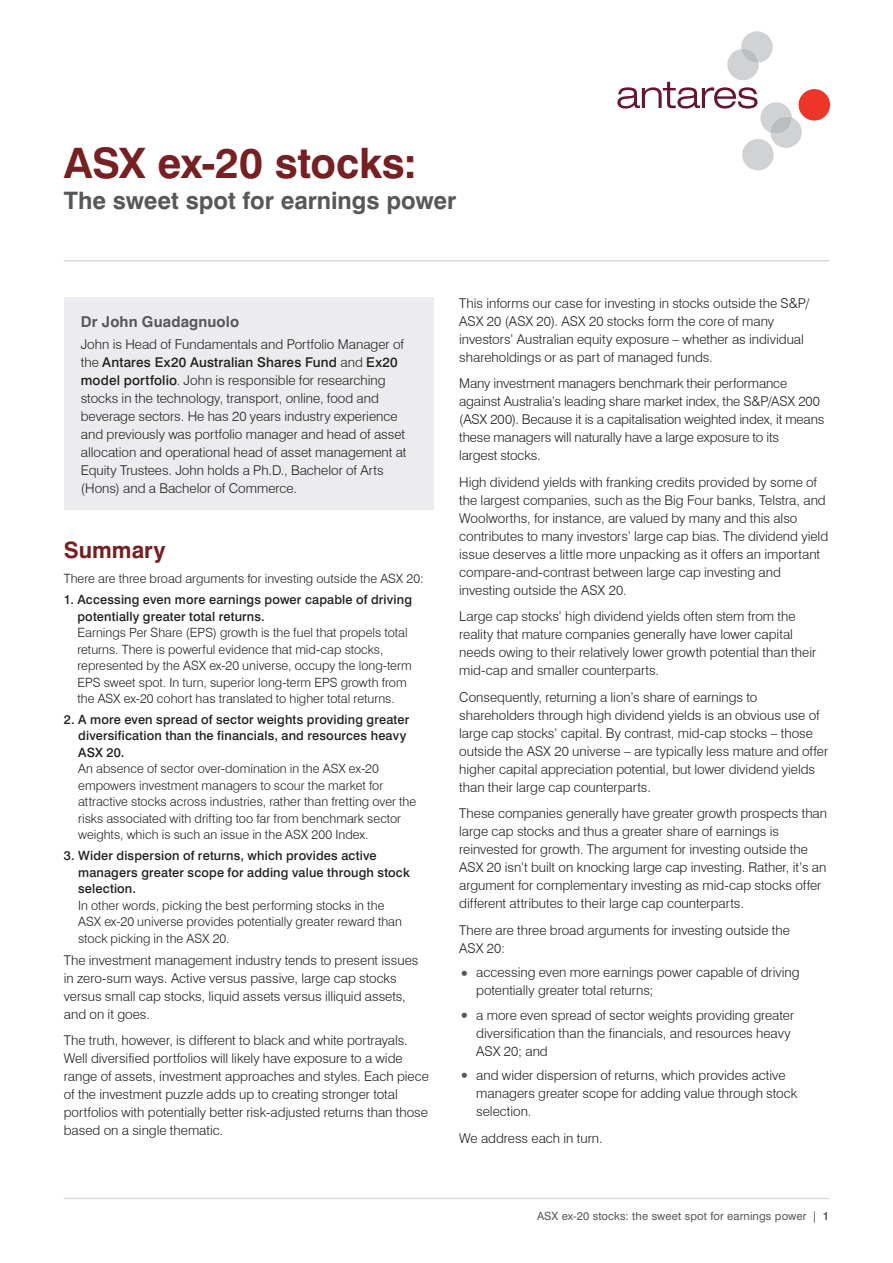
<style>
.page{position:relative;width:893px;height:1263px;background:#fff}
.page>*{position:absolute;margin:0;border:0;box-sizing:border-box;transform-origin:0 0}
.t1{font:700 42px "Swiss 721 BT";letter-spacing:-.01em;color:#762023}
.t2{font:700 24px "Swiss 721 BT";color:#57585a}
.t3{font:700 22.5px "Swiss 721 BT";color:#762023}
.t4{font:700 15px "Swiss 721 BT";letter-spacing:.005em;color:#57585a}
.t5{font:300 13.5px/18px "Swiss 721 BT";color:#231f20}
.t6{font:300 12.75px/16.5px "Swiss 721 BT";color:#231f20}
.t7{font:500 12.75px/16.5px "Swiss 721 BT";letter-spacing:.015em;color:#231f20}
.t8{font:11.25px "Swiss 721 BT";letter-spacing:.005em;color:#57585a}
.s1{font-weight:500}
.s2{font-weight:400;font-size:18px;color:#57585a}
.s3{font-weight:700}
</style>
<div class="page">
<div style="left:798px;top:89px;width:32px;height:32px;background:#ee3529;border-radius:50%"></div>
<div style="left:742px;top:139px;width:32px;height:31px;background:#d1d2d4;border-radius:50%"></div>
<svg style="left:617px;top:31px;width:185px;height:117px"></svg>
<hr style="left:64px;top:1198px;width:765px;height:1px;background:#d9dadc">
<div style="left:64px;top:298px;width:370px;height:212px;background:#ececee"></div>
<hr style="left:64px;top:260px;width:765px;height:1px;background:#d9dadc">
<h1 class="t1" style="left:64px;top:137px;width:355px">ASX ex-20 stocks:</h1>
<h2 class="t2" style="left:64px;top:186px;width:394px">The sweet spot for earnings power</h2>
<p class="t4" style="left:81px;top:312px;width:160px">Dr John Guadagnuolo</p>
<p class="t5" style="left:81px;top:335px;width:327px">John is Head of Fundamentals and Portfolio Manager of the <span class="s1">Antares Ex20 Australian Shares Fund</span> and <span class="s1">Ex20 model portfolio</span>. John is responsible for researching stocks in the technology, transport, online, food and beverage sectors. He has 20 years industry experience and previously was portfolio manager and head of asset allocation and operational head of asset management at Equity Trustees. John holds a Ph.D., Bachelor of Arts (Hons) and a Bachelor of Commerce.</p>
<h3 class="t3" style="left:64px;top:536px;width:103px">Summary</h3>
<p class="t6" style="left:64px;top:570px;width:361px">There are three broad arguments for investing outside the ASX 20:</p>
<p class="t7" style="left:77px;top:591px;width:336px;text-indent:-14px">1. Accessing even more earnings power capable of driving potentially greater total returns.</p>
<p class="t6" style="left:77px;top:624px;width:336px">Earnings Per Share (EPS) growth is the fuel that propels total returns. There is powerful evidence that mid-cap stocks, represented by the ASX ex-20 universe, occupy the long-term EPS sweet spot. In turn, superior long-term EPS growth from the ASX ex-20 cohort has translated to higher total returns.</p>
<p class="t7" style="left:78px;top:711px;width:333px;text-indent:-14px">2. A more even spread of sector weights providing greater diversification than the financials, and resources heavy<br>ASX 20.</p>
<p class="t6" style="left:78px;top:760px;width:340px">An absence of sector over-domination in the ASX ex-20 empowers investment managers to scour the market for attractive stocks across industries, rather than fretting over the risks associated with drifting too far from benchmark sector weights, which is such an issue in the ASX 200 Index.</p>
<p class="t7" style="left:78px;top:847px;width:333px;text-indent:-14px">3. Wider dispersion of returns, which provides active managers greater scope for adding value through stock selection.</p>
<p class="t6" style="left:78px;top:897px;width:325px">In other words, picking the best performing stocks in the<br>ASX ex-20 universe provides potentially greater reward than stock picking in the ASX 20.</p>
<p class="t5" style="left:64px;top:951px;width:356px">The investment management industry tends to present issues in zero-sum ways. Active versus passive, large cap stocks versus small cap stocks, liquid assets versus illiquid assets, and on it goes.</p>
<p class="t5" style="left:64px;top:1031px;width:367px">The truth, however, is different to black and white portrayals.<br>Well diversified portfolios will likely have exposure to a wide range of assets, investment approaches and styles. Each piece of the investment puzzle adds up to creating stronger total portfolios with potentially better risk-adjusted returns than those based on a single thematic.</p>
<p class="t5" style="left:459px;top:294px;width:352px">This informs our case for investing in stocks outside the S&amp;P/ ASX 20 (ASX 20). ASX 20 stocks form the core of many investors’ Australian equity exposure – whether as individual shareholdings or as part of managed funds.</p>
<p class="t5" style="left:459px;top:374px;width:367px">Many investment managers benchmark their performance against Australia’s leading share market index, the S&amp;P/ASX 200 (ASX 200). Because it is a capitalisation weighted index, it means these managers will naturally have a large exposure to its<br>largest stocks.</p>
<p class="t5" style="left:459px;top:473px;width:370px">High dividend yields with franking credits provided by some of the largest companies, such as the Big Four banks, Telstra, and Woolworths, for instance, are valued by many and this also contributes to many investors’ large cap bias. The dividend yield issue deserves a little more unpacking as it offers an important compare-and-contrast between large cap investing and investing outside the ASX 20.</p>
<p class="t5" style="left:459px;top:607px;width:358px">Large cap stocks’ high dividend yields often stem from the reality that mature companies generally have lower capital needs owing to their relatively lower growth potential than their mid-cap and smaller counterparts.</p>
<p class="t5" style="left:459px;top:688px;width:370px">Consequently, returning a lion’s share of earnings to shareholders through high dividend yields is an obvious use of large cap stocks’ capital. By contrast, mid-cap stocks – those outside the ASX 20 universe – are typically less mature and offer higher capital appreciation potential, but lower dividend yields than their large cap counterparts.</p>
<p class="t5" style="left:459px;top:804px;width:369px">These companies generally have greater growth prospects than large cap stocks and thus a greater share of earnings is reinvested for growth. The argument for investing outside the ASX 20 isn’t built on knocking large cap investing. Rather, it’s an argument for complementary investing as mid-cap stocks offer different attributes to their large cap counterparts.</p>
<p class="t5" style="left:459px;top:921px;width:332px">There are three broad arguments for investing outside the<br>ASX 20:</p>
<p class="t5" style="left:476px;top:963px;width:325px;text-indent:-17px"><span class="s2">•</span> accessing even more earnings power capable of driving potentially greater total returns;</p>
<p class="t5" style="left:476px;top:1006px;width:319px;text-indent:-17px"><span class="s2">•</span> a more even spread of sector weights providing greater diversification than the financials, and resources heavy<br>ASX 20; and</p>
<p class="t5" style="left:476px;top:1066px;width:322px;text-indent:-17px"><span class="s2">•</span> and wider dispersion of returns, which provides active managers greater scope for adding value through stock selection.</p>
<p class="t5" style="left:459px;top:1129px;width:145px">We address each in turn.</p>
<p class="t8" style="left:537px;top:1209px;width:294px">ASX ex-20 stocks: the sweet spot for earnings power | <span class="s3">1</span></p>
</div>
